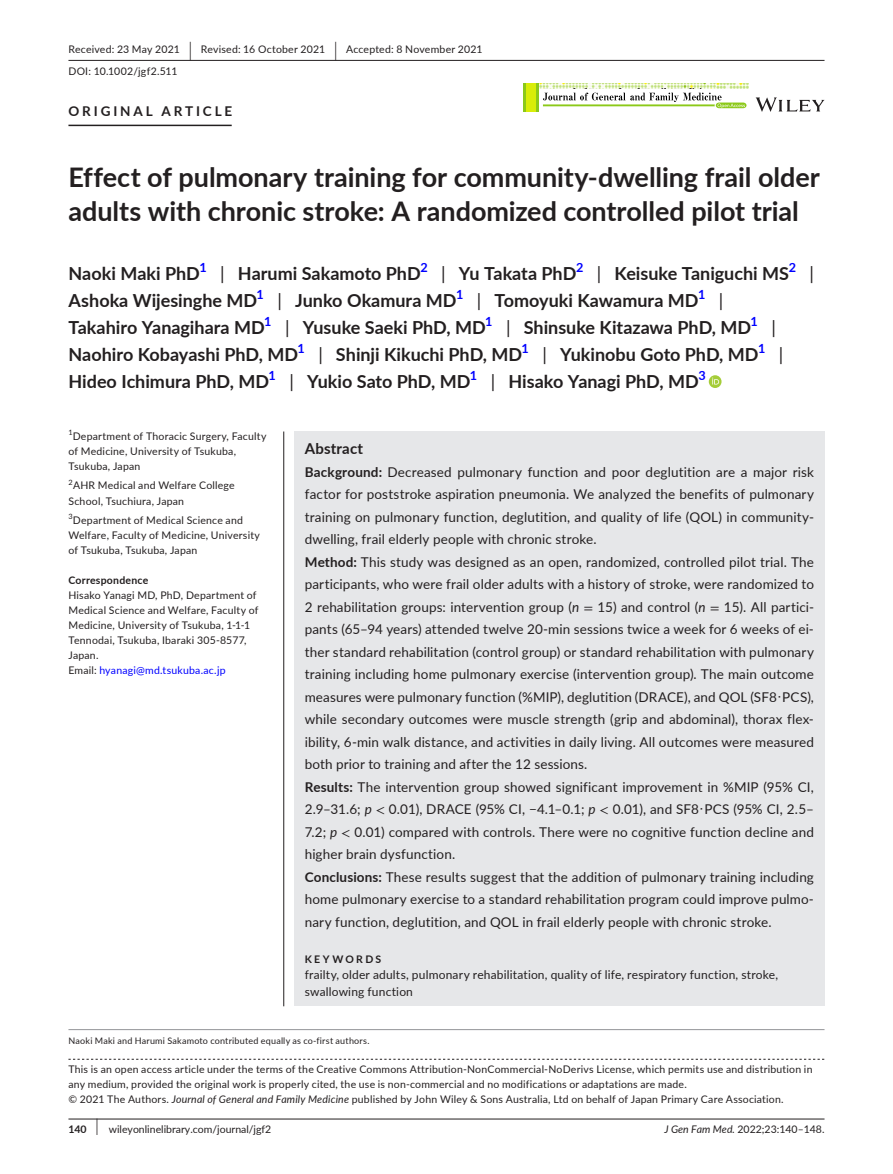
<style>
.page{position:relative;width:893px;height:1174px;background:#fff}
.page>*{position:absolute;margin:0;border:0;box-sizing:border-box;transform-origin:0 0}
.t1{font:700 27px/34.5px "Lato";color:#231f20}
.t2{font:700 18px "Lato";color:#231f20}
.t3{font:18px "Lato";color:#231f20}
.t4{font:700 15px "Lato";letter-spacing:.015em;color:#231f20}
.t5{font:13.5px/22.5px "Lato";letter-spacing:.01em;color:#231f20}
.t6{font:700 13.5px "Lato";letter-spacing:.215em;color:#231f20}
.t7{font:700 12.6px "Lato";color:#00f}
.t8{font:12px/16.5px "Lato";letter-spacing:.015em;color:#231f20}
.t9{font:10.5px/15px "Lato";letter-spacing:.02em;color:#231f20}
.t10{font:10.5px "Lato";color:#231f20}
.t11{font:700 10.5px "Lato";letter-spacing:.02em;color:#231f20}
.t12{font:700 10.5px "Lato";letter-spacing:.22em;color:#231f20}
.t13{font:9px "Lato";letter-spacing:.025em;color:#231f20}
.s1{font-size:19.65px}
.s2{font-weight:400}
.s3{color:#00f}
.s4{font-weight:700}
.s5{font-style:italic}
.s6{font-family:"STIX"}
.s7{font-family:"Arial Unicode MS"}
.s8{font-size:17.4px}
</style>
<div class="page">
<hr style="left:68px;top:1118px;width:756px;height:1px;background:#231f20">
<svg style="left:756px;top:97px;width:68px;height:15px"></svg>
<svg style="left:543px;top:93px;width:203px;height:15px"></svg>
<img style="left:540px;top:83px;width:208px;height:5px">
<div style="left:523px;top:83px;width:16px;height:29px;background:#8cc919"></div>
<div style="left:526px;top:83px;width:10px;height:29px;background:#d9ed09"></div>
<hr style="left:68px;top:60px;width:756px;height:1px;background:#231f20">
<hr style="left:68px;top:125px;width:164px;height:1px;background:#231f20">
<svg style="left:709px;top:375px;width:12px;height:13px"></svg>
<svg style="left:712px;top:377px;width:7px;height:7px"></svg>
<svg style="left:68px;top:1058px;width:756px;height:1px"></svg>
<hr style="left:68px;top:1029px;width:756px;height:1px;background:#939598">
<div style="left:294px;top:431px;width:530px;height:575px;background:#e6e7e9"></div>
<hr style="left:283px;top:431px;width:1px;height:575px;background:#231f20">
<p class="t9" style="left:68px;top:38px;width:416px;line-height:21.8px">Received: 23 May 2021 <span class="s1">|</span> Revised: 16 October 2021 <span class="s1">|</span> Accepted: 8 November 2021<br>DOI: 10.1002/jgf2.511</p>
<p class="t6" style="left:68px;top:101px;width:165px">ORIGINAL ARTICLE</p>
<h1 class="t1" style="left:68px;top:159px;width:753px">Effect of pulmonary training for community-dwelling frail older adults with chronic stroke: A randomized controlled pilot trial</h1>
<h2 class="t2" style="left:68px;top:260px;width:133px">Naoki Maki PhD</h2>
<p class="t7" style="left:199px;top:258px;width:9px">1</p>
<h2 class="t2" style="left:220px;top:260px;width:202px"><span class="s2">|</span> Harumi Sakamoto PhD</h2>
<p class="t7" style="left:420px;top:258px;width:9px">2</p>
<h2 class="t2" style="left:441px;top:260px;width:137px"><span class="s2">|</span> Yu Takata PhD</h2>
<p class="t7" style="left:576px;top:258px;width:9px">2</p>
<h2 class="t2" style="left:597px;top:260px;width:194px"><span class="s2">|</span> Keisuke Taniguchi MS</h2>
<p class="t7" style="left:789px;top:258px;width:9px">2</p>
<h2 class="t3" style="left:809px;top:260px;width:6px">|</h2>
<h2 class="t2" style="left:68px;top:287px;width:190px">Ashoka Wijesinghe MD</h2>
<p class="t7" style="left:257px;top:285px;width:9px">1</p>
<h2 class="t2" style="left:277px;top:287px;width:181px"><span class="s2">|</span> Junko Okamura MD</h2>
<p class="t7" style="left:456px;top:285px;width:9px">1</p>
<h2 class="t2" style="left:477px;top:287px;width:223px"><span class="s2">|</span> Tomoyuki Kawamura MD</h2>
<p class="t7" style="left:698px;top:285px;width:9px">1</p>
<h2 class="t3" style="left:719px;top:287px;width:6px">|</h2>
<h2 class="t2" style="left:68px;top:314px;width:198px">Takahiro Yanagihara MD</h2>
<p class="t7" style="left:264px;top:312px;width:9px">1</p>
<h2 class="t2" style="left:285px;top:314px;width:202px"><span class="s2">|</span> Yusuke Saeki PhD, MD</h2>
<p class="t7" style="left:485px;top:312px;width:9px">1</p>
<h2 class="t2" style="left:506px;top:314px;width:247px"><span class="s2">|</span> Shinsuke Kitazawa PhD, MD</h2>
<p class="t7" style="left:751px;top:312px;width:9px">1</p>
<h2 class="t3" style="left:771px;top:314px;width:6px">|</h2>
<h2 class="t2" style="left:68px;top:341px;width:231px">Naohiro Kobayashi PhD, MD</h2>
<p class="t7" style="left:298px;top:339px;width:9px">1</p>
<h2 class="t2" style="left:318px;top:341px;width:205px"><span class="s2">|</span> Shinji Kikuchi PhD, MD</h2>
<p class="t7" style="left:522px;top:339px;width:9px">1</p>
<h2 class="t2" style="left:542px;top:341px;width:218px"><span class="s2">|</span> Yukinobu Goto PhD, MD</h2>
<p class="t7" style="left:758px;top:339px;width:9px">1</p>
<h2 class="t3" style="left:779px;top:341px;width:6px">|</h2>
<h2 class="t2" style="left:68px;top:368px;width:202px">Hideo Ichimura PhD, MD</h2>
<p class="t7" style="left:269px;top:366px;width:9px">1</p>
<h2 class="t2" style="left:289px;top:368px;width:183px"><span class="s2">|</span> Yukio Sato PhD, MD</h2>
<p class="t7" style="left:470px;top:366px;width:9px">1</p>
<h2 class="t2" style="left:491px;top:368px;width:209px"><span class="s2">|</span> Hisako Yanagi PhD, MD</h2>
<p class="t7" style="left:698px;top:366px;width:9px">3</p>
<p class="t9" style="left:68px;top:428px;width:199px"><sup>1</sup>Department of Thoracic Surgery, Faculty of Medicine, University of Tsukuba,<br>Tsukuba, Japan</p>
<p class="t9" style="left:68px;top:478px;width:168px"><sup>2</sup>AHR Medical and Welfare College<br>School, Tsuchiura, Japan</p>
<p class="t9" style="left:68px;top:512px;width:193px"><sup>3</sup>Department of Medical Science and<br>Welfare, Faculty of Medicine, University of Tsukuba, Tsukuba, Japan</p>
<p class="t11" style="left:68px;top:572px;width:81px">Correspondence</p>
<p class="t9" style="left:68px;top:587px;width:192px">Hisako Yanagi MD, PhD, Department of Medical Science and Welfare, Faculty of Medicine, University of Tsukuba, 1-1-1<br>Tennodai, Tsukuba, Ibaraki 305-8577, Japan.<br>Email: <span class="s3">hyanagi@md.tsukuba.ac.jp</span></p>
<p class="t4" style="left:305px;top:437px;width:60px">Abstract</p>
<p class="t5" style="left:305px;top:460px;width:511px"><span class="s4">Background:</span> Decreased pulmonary function and poor deglutition are a major risk factor for poststroke aspiration pneumonia. We analyzed the benefits of pulmonary training on pulmonary function, deglutition, and quality of life (QOL) in community&shy;dwelling, frail elderly people with chronic stroke.<br><span class="s4">Method:</span> This study was designed as an open, randomized, controlled pilot trial. The participants, who were frail older adults with a history of stroke, were randomized to 2 rehabilitation groups: intervention group (<span class="s5">n</span> <span class="s6">=</span> 15) and control (<span class="s5">n</span> <span class="s6">=</span> 15). All partici&shy;pants (65–94 years) attended twelve 20-min sessions twice a week for 6 weeks of ei&shy;ther standard rehabilitation (control group) or standard rehabilitation with pulmonary training including home pulmonary exercise (intervention group). The main outcome measures were pulmonary function (%MIP), deglutition (DRACE), and QOL (SF8<span class="s7">･</span>PCS), while secondary outcomes were muscle strength (grip and abdominal), thorax flex&shy;ibility, 6-min walk distance, and activities in daily living. All outcomes were measured both prior to training and after the 12 sessions.<br><span class="s4">Results:</span> The intervention group showed significant improvement in %MIP (95% CI, 2.9–31.6; <span class="s5">p</span> <span class="s6">&lt;</span> 0.01), DRACE (95% CI, −4.1–0.1; <span class="s5">p</span> <span class="s6">&lt;</span> 0.01), and SF8<span class="s7">･</span>PCS (95% CI, 2.5– 7.2; <span class="s5">p</span> <span class="s6">&lt;</span> 0.01) compared with controls. There were no cognitive function decline and higher brain dysfunction.<br><span class="s4">Conclusions:</span> These results suggest that the addition of pulmonary training including home pulmonary exercise to a standard rehabilitation program could improve pulmo&shy;nary function, deglutition, and QOL in frail elderly people with chronic stroke.</p>
<p class="t12" style="left:305px;top:951px;width:78px">KEYWORDS</p>
<p class="t8" style="left:305px;top:966px;width:475px">frailty, older adults, pulmonary rehabilitation, quality of life, respiratory function, stroke, swallowing function</p>
<p class="t13" style="left:68px;top:1033px;width:302px">Naoki Maki and Harumi Sakamoto contributed equally as co-first authors.</p>
<p class="t9" style="left:68px;top:1061px;width:746px">This is an open access article under the terms of the Creative Commons Attribution-NonCommercial-NoDerivs License, which permits use and distribution in any medium, provided the original work is properly cited, the use is non-commercial and no modifications or adaptations are made.<br>© 2021 The Authors. <span class="s5">Journal of General and Family Medicine</span> published by John Wiley &amp; Sons Australia, Ltd on behalf of Japan Primary Care Association.</p>
<p class="t10" style="left:68px;top:1121px;width:204px"><span class="s4">140</span> <span class="s8">|</span> wileyonlinelibrary.com/journal/jgf2</p>
<p class="t10" style="left:664px;top:1121px;width:162px"><span class="s5">J Gen Fam Med.</span> 2022;23:140–148.</p>
</div>
